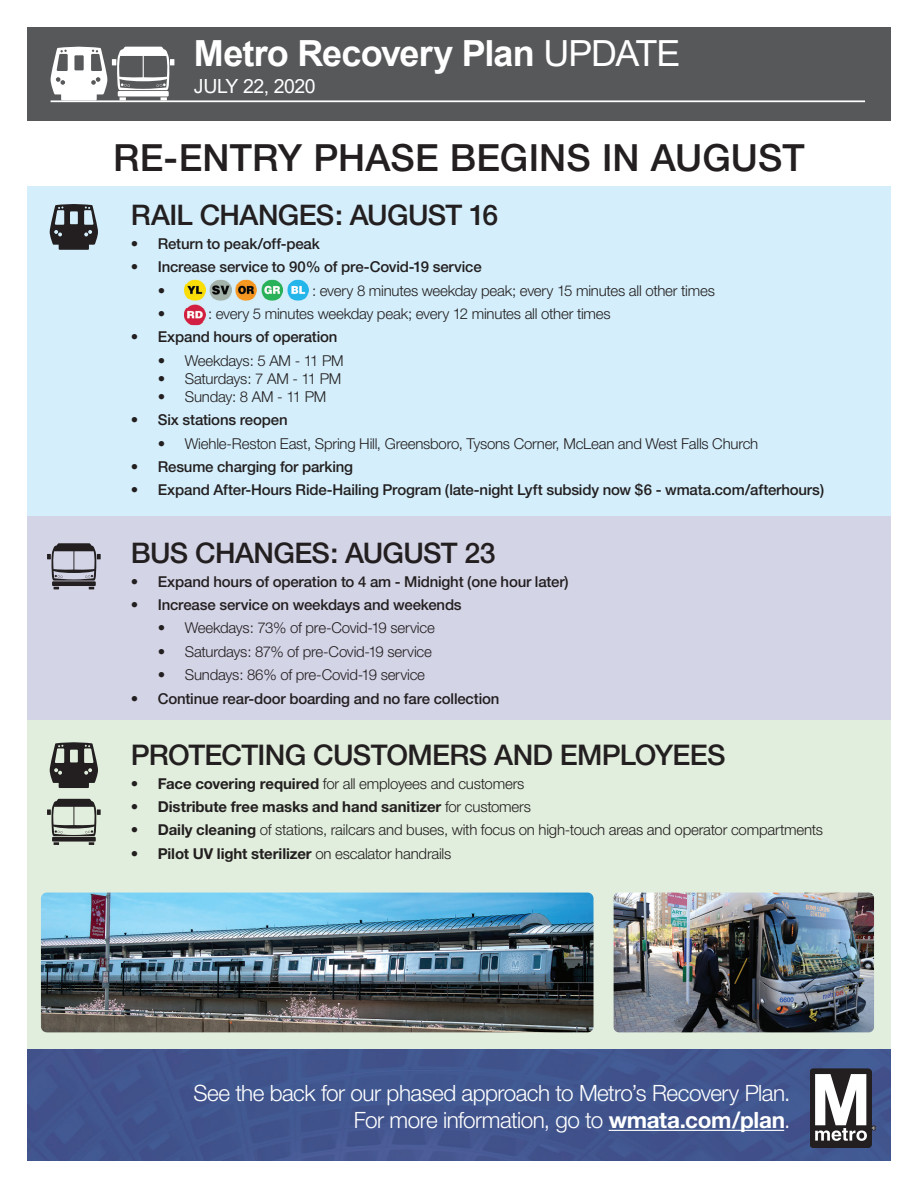
<style>
.page{position:relative;width:918px;height:1188px;background:#fff}
.page>*{position:absolute;margin:0;border:0;box-sizing:border-box;transform-origin:0 0}
.t1{font:500 37.5px "Helvetica Neue";letter-spacing:.005em;color:#231f20}
.t2{font:700 36px "Arial";letter-spacing:-.025em;color:#fff}
.t3{font:500 28.5px "Helvetica Neue";letter-spacing:-.025em;color:#231f20}
.t4{font:500 28.35px "Helvetica Neue";letter-spacing:-.025em;color:#231f20}
.t5{font:300 22.5px/27px "Helvetica Neue";letter-spacing:-.025em;color:#fff;text-align:right}
.t6{font:19.5px "Arial";letter-spacing:-.025em;color:#fff}
.t7{font:300 15px "Helvetica Neue";letter-spacing:-.015em;color:#231f20}
.t8{font:500 15px "Helvetica Neue";letter-spacing:-.015em;color:#231f20}
.t9{font:700 15px "Helvetica Neue";letter-spacing:-.005em;color:#231f20}
.s1{font-weight:400}
.s2{font-weight:700}
.s3{font-weight:300}
</style>
<div class="page">
<div style="left:27px;top:1049px;width:864px;height:111px;background:#41558d"></div>
<div style="left:27px;top:186px;width:864px;height:330px;background:#d4effb"></div>
<div style="left:27px;top:516px;width:864px;height:204px;background:#d4d4e7"></div>
<div style="left:27px;top:27px;width:864px;height:93px;background:#57585a"></div>
<svg style="left:51px;top:47px;width:123px;height:53px"></svg>
<hr style="left:609px;top:1130px;width:175px;height:1px;background:#fff">
<svg style="left:50px;top:204px;width:48px;height:46px"></svg>
<hr style="left:51px;top:100px;width:814px;height:2px;background:#fff">
<div style="left:810px;top:1069px;width:61px;height:79px;background:#231f20;border-radius:3px"></div>
<div style="left:810px;top:1069px;width:61px;height:79px;border:1px solid #231f20;border-radius:3px"></div>
<svg style="left:815px;top:1074px;width:61px;height:67px"></svg>
<div style="left:27px;top:720px;width:864px;height:329px;background:#e1eedd"></div>
<div style="left:52px;top:581px;width:44px;height:5px;background:#231f20"></div>
<svg style="left:47px;top:543px;width:54px;height:38px"></svg>
<svg style="left:89px;top:842px;width:5px;height:3px"></svg>
<svg style="left:54px;top:842px;width:5px;height:3px"></svg>
<div style="left:52px;top:837px;width:44px;height:5px;background:#231f20"></div>
<svg style="left:47px;top:799px;width:54px;height:37px"></svg>
<img style="left:288px;top:280px;width:20px;height:21px">
<img style="left:287px;top:285px;width:21px;height:13px">
<img style="left:262px;top:280px;width:20px;height:21px">
<img style="left:261px;top:285px;width:22px;height:13px">
<img style="left:236px;top:280px;width:20px;height:21px">
<img style="left:236px;top:285px;width:21px;height:13px">
<img style="left:184px;top:304px;width:20px;height:21px">
<img style="left:185px;top:308px;width:20px;height:14px">
<img style="left:211px;top:280px;width:20px;height:21px">
<img style="left:210px;top:285px;width:21px;height:13px">
<img style="left:184px;top:280px;width:21px;height:21px">
<img style="left:185px;top:285px;width:20px;height:13px">
<svg style="left:50px;top:742px;width:48px;height:46px"></svg>
<img style="left:614px;top:893px;width:260px;height:139px">
<img style="left:41px;top:893px;width:553px;height:139px">
<h2 class="t2" style="left:194px;top:28px;width:488px">Metro Recovery Plan <span class="s1">UPDATE</span></h2>
<h3 class="t6" style="left:194px;top:73px;width:123px">JULY 22, 2020</h3>
<h1 class="t1" style="left:113px;top:135px;width:693px">RE-ENTRY PHASE BEGINS IN AUGUST</h1>
<h3 class="t4" style="left:131px;top:198px;width:369px">RAIL CHANGES: AUGUST 16</h3>
<p class="t8" style="left:131px;top:235px;width:191px">• Return to peak/off-peak</p>
<p class="t8" style="left:131px;top:258px;width:352px">• Increase service to 90% of pre-Covid-19 service</p>
<p class="t7" style="left:158px;top:281px;width:9px">•</p>
<p class="t7" style="left:312px;top:281px;width:404px">: every 8 minutes weekday peak; every 15 minutes all other times</p>
<p class="t7" style="left:158px;top:305px;width:9px">•</p>
<p class="t7" style="left:208px;top:305px;width:404px">: every 5 minutes weekday peak; every 12 minutes all other times</p>
<p class="t8" style="left:131px;top:328px;width:208px">• Expand hours of operation</p>
<p class="t7" style="left:158px;top:351px;width:187px">• Weekdays: 5 AM - 11 PM</p>
<p class="t7" style="left:158px;top:369px;width:185px">• Saturdays: 7 AM - 11 PM</p>
<p class="t7" style="left:158px;top:387px;width:170px">• Sunday: 8 AM - 11 PM</p>
<p class="t8" style="left:131px;top:411px;width:158px">• Six stations reopen</p>
<p class="t7" style="left:158px;top:434px;width:602px">• Wiehle-Reston East, Spring Hill, Greensboro, Tysons Corner, McLean and West Falls Church</p>
<p class="t8" style="left:131px;top:458px;width:224px">• Resume charging for parking</p>
<p class="t8" style="left:131px;top:481px;width:695px">• Expand After-Hours Ride-Hailing Program (late-night Lyft subsidy now $6 - wmata.com/afterhours)</p>
<h3 class="t4" style="left:131px;top:536px;width:366px">BUS CHANGES: AUGUST 23</h3>
<p class="t8" style="left:131px;top:572px;width:439px">• Expand hours of operation to 4 am - Midnight (one hour later)</p>
<p class="t8" style="left:131px;top:596px;width:332px">• Increase service on weekdays and weekends</p>
<p class="t7" style="left:158px;top:619px;width:279px">• Weekdays: 73% of pre-Covid-19 service</p>
<p class="t7" style="left:158px;top:642px;width:276px">• Saturdays: 87% of pre-Covid-19 service</p>
<p class="t7" style="left:158px;top:666px;width:269px">• Sundays: 86% of pre-Covid-19 service</p>
<p class="t8" style="left:131px;top:689px;width:370px">• Continue rear-door boarding and no fare collection</p>
<h3 class="t3" style="left:131px;top:738px;width:596px">PROTECTING CUSTOMERS AND EMPLOYEES</h3>
<p class="t7" style="left:131px;top:774px;width:395px"><span class="s2">• Face covering required</span> for all employees and customers</p>
<p class="t9" style="left:131px;top:797px;width:402px">• Distribute free masks and hand sanitizer <span class="s3">for customers</span></p>
<p class="t7" style="left:131px;top:821px;width:694px"><span class="s2">• Daily cleaning</span> of stations, railcars and buses, with focus on high-touch areas and operator compartments</p>
<p class="t9" style="left:131px;top:844px;width:322px">• Pilot UV light sterilizer <span class="s3">on escalator handrails</span></p>
<h3 class="t5" style="left:193px;top:1079px;width:599px">See the back for our phased approach to Metro’s Recovery Plan.<br>For more information, go to <span class="s2">wmata.com/plan</span>.</h3>
</div>
